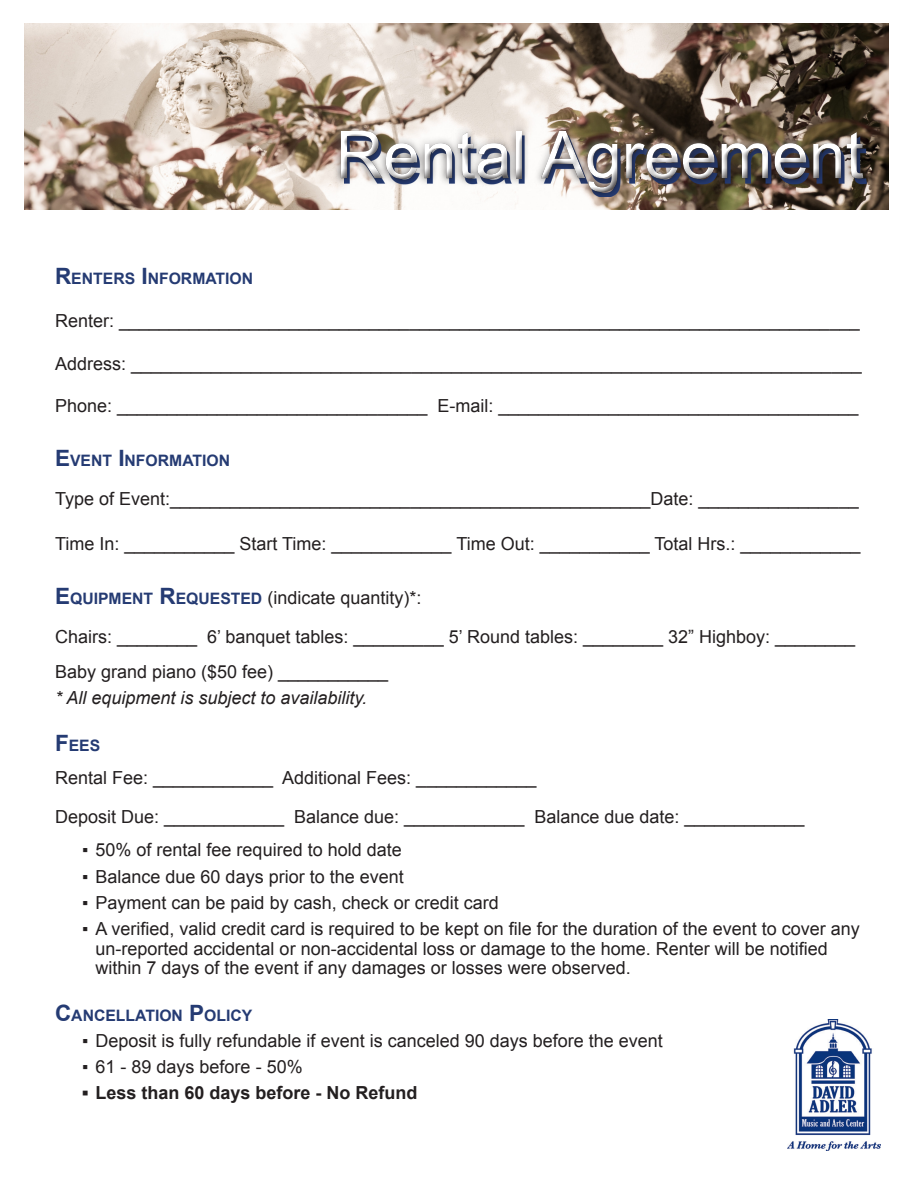
<style>
.page{position:relative;width:918px;height:1188px;background:#fff}
.page>*{position:absolute;margin:0;border:0;box-sizing:border-box;transform-origin:0 0}
.t1{font:66px "Arial";color:#fff}
.t2{font:18px/19.5px "Arial";color:#231f20}
.t3{font:italic 18px "Arial";color:#231f20}
.t4{font:700 18px "Arial";color:#231f20}
.t5{font:700 15.75px "Arial";color:#253b73}
.s1{font-size:22.5px}
.s2{font-weight:700;font-size:22.5px;color:#253b73}
.s3{font-weight:700;font-size:15.75px;color:#253b73}
</style>
<div class="page">
<img style="left:25px;top:24px;width:864px;height:186px">
<div style="left:323px;top:114px;width:547px;height:73px;background:#fff;opacity:.75"></div>
<div style="left:329px;top:125px;width:550px;height:84px;background:#231f20;opacity:.75"></div>
<img style="left:787px;top:1020px;width:94px;height:130px">
<h1 class="t1" style="left:336px;top:112px;width:530px">Rental Agreement</h1>
<p class="t5" style="left:55px;top:268px;width:200px"><span class="s1">R</span>ENTERS <span class="s1">I</span>NFORMATION</p>
<p class="t2" style="left:55px;top:311px;width:806px">Renter: __________________________________________________________________________</p>
<p class="t2" style="left:55px;top:354px;width:808px">Address: _________________________________________________________________________</p>
<p class="t2" style="left:55px;top:397px;width:805px">Phone: _______________________________ E-mail: ____________________________________</p>
<p class="t5" style="left:55px;top:450px;width:177px"><span class="s1">E</span>VENT <span class="s1">I</span>NFORMATION</p>
<p class="t2" style="left:55px;top:489px;width:805px">Type of Event:________________________________________________Date: ________________</p>
<p class="t2" style="left:55px;top:535px;width:807px">Time In: ___________ Start Time: ____________ Time Out: ___________ Total Hrs.: ____________</p>
<p class="t2" style="left:55px;top:588px;width:368px"><span class="s2">E</span><span class="s3">QUIPMENT</span> <span class="s2">R</span><span class="s3">EQUESTED</span> (indicate quantity)*:</p>
<p class="t2" style="left:55px;top:627px;width:802px">Chairs: ________ 6’ banquet tables: _________ 5’ Round tables: ________ 32” Highboy: ________</p>
<p class="t2" style="left:55px;top:662px;width:335px">Baby grand piano ($50 fee) ___________</p>
<p class="t3" style="left:55px;top:686px;width:314px">* All equipment is subject to availability.</p>
<p class="t5" style="left:55px;top:735px;width:47px"><span class="s1">F</span>EES</p>
<p class="t2" style="left:55px;top:768px;width:483px">Rental Fee: ____________ Additional Fees: ____________</p>
<p class="t2" style="left:55px;top:807px;width:751px">Deposit Due: ____________ Balance due: ____________ Balance due date: ____________</p>
<p class="t2" style="left:82px;top:840px;width:321px">▪ 50% of rental fee required to hold date</p>
<p class="t2" style="left:82px;top:867px;width:323px">▪ Balance due 60 days prior to the event</p>
<p class="t2" style="left:82px;top:893px;width:418px">▪ Payment can be paid by cash, check or credit card</p>
<p class="t2" style="left:82px;top:919px;width:779px">▪ A verified, valid credit card is required to be kept on file for the duration of the event to cover any</p>
<p class="t2" style="left:96px;top:939px;width:734px">un-reported accidental or non-accidental loss or damage to the home. Renter will be notified within 7 days of the event if any damages or losses were observed.</p>
<p class="t5" style="left:55px;top:1005px;width:199px"><span class="s1">C</span>ANCELLATION <span class="s1">P</span>OLICY</p>
<p class="t2" style="left:82px;top:1031px;width:582px">▪ Deposit is fully refundable if event is canceled 90 days before the event</p>
<p class="t2" style="left:82px;top:1057px;width:222px">▪ 61 - 89 days before - 50%</p>
<p class="t4" style="left:82px;top:1081px;width:337px">▪ Less than 60 days before - No Refund</p>
</div>
